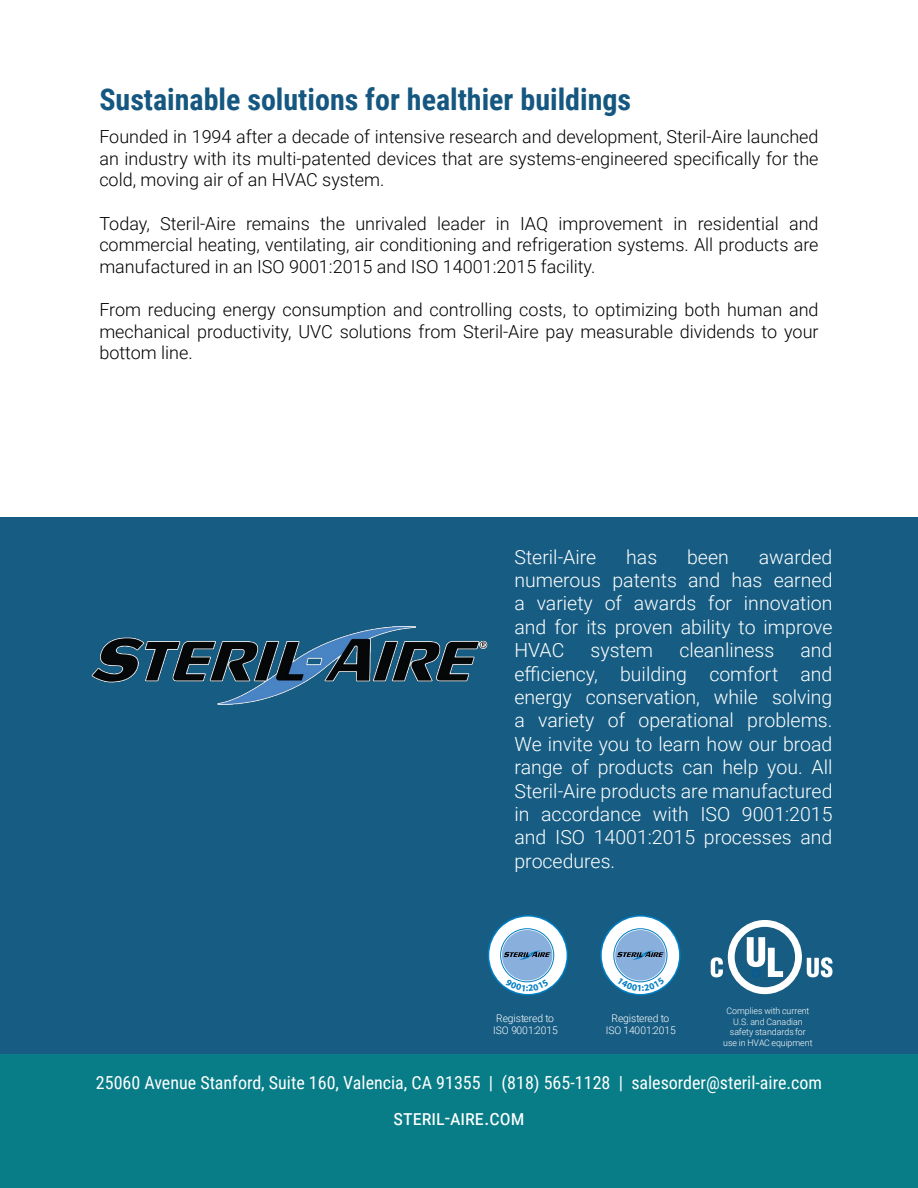
<style>
.page{position:relative;width:918px;height:1188px;background:#fff}
.page>*{position:absolute;margin:0;border:0;box-sizing:border-box;transform-origin:0 0}
.t1{font:700 30px "Roboto Condensed";color:#155780}
.t2{font:21px "Roboto Condensed";color:#fff}
.t3{font:300 19.5px/23.4px "Roboto";color:#fff;text-align:justify}
.t4{font:300 18px/21.6px "Roboto";color:#000;text-align:justify}
.t5{font:18px "Roboto Condensed";color:#fff}
.t6{font:300 10.5px/12.8px "Roboto";color:#fff}
.t7{font:300 9px/10.5px "Roboto";color:#fff;text-align:center}
</style>
<div class="page">
<div style="left:0;top:518px;width:918px;height:670px;background:#175d83"></div>
<div style="left:0;top:1054px;width:918px;height:134px;background:#087d88"></div>
<img style="left:91px;top:626px;width:397px;height:79px">
<svg style="left:711px;top:920px;width:122px;height:74px"></svg>
<svg style="left:488px;top:915px;width:80px;height:80px"></svg>
<svg style="left:600px;top:915px;width:81px;height:80px"></svg>
<h1 class="t1" style="left:99px;top:78px;width:533px">Sustainable solutions for healthier buildings</h1>
<p class="t4" style="left:99px;top:125px;width:721px">Founded in 1994 after a decade of intensive research and development, Steril-Aire launched an industry with its multi-patented devices that are systems-engineered specifically for the cold, moving air of an HVAC system.</p>
<p class="t4" style="left:99px;top:212px;width:721px">Today, Steril-Aire remains the unrivaled leader in IAQ improvement in residential and commercial heating, ventilating, air conditioning and refrigeration systems. All products are manufactured in an ISO 9001:2015 and ISO 14001:2015 facility.</p>
<p class="t4" style="left:99px;top:298px;width:721px">From reducing energy consumption and controlling costs, to optimizing both human and mechanical productivity, UVC solutions from Steril-Aire pay measurable dividends to your bottom line.</p>
<p class="t3" style="left:514px;top:544px;width:83px">Steril-Aire</p>
<p class="t3" style="left:626px;top:544px;width:33px">has</p>
<p class="t3" style="left:687px;top:544px;width:43px">been</p>
<p class="t3" style="left:514px;top:544px;width:320px;text-indent:244px">awarded numerous patents and has earned a variety of awards for innovation and for its proven ability to improve HVAC</p>
<p class="t3" style="left:514px;top:638px;width:320px;text-indent:286px">and efficiency, building comfort and energy conservation, while solving a variety of operational problems.<br>We invite you to learn how our broad range of products can help you. All Steril-Aire products are manufactured in accordance with ISO 9001:2015 and ISO 14001:2015 processes and procedures.</p>
<p class="t3" style="left:591px;top:638px;width:64px">system</p>
<p class="t3" style="left:679px;top:638px;width:96px">cleanliness</p>
<p class="t6" style="left:493px;top:1011px;width:66px">Registered to<br>ISO 9001:2015</p>
<p class="t6" style="left:606px;top:1011px;width:72px;text-align:center">Registered to<br>ISO 14001:2015</p>
<p class="t7" style="left:723px;top:1005px;width:91px">Complies with current<br>U.S. and Canadian safety standards for use in HVAC equipment</p>
<p class="t5" style="left:96px;top:1070px;width:728px">25060 Avenue Stanford, Suite 160, Valencia, CA 91355 | (818) 565-1128 | salesorder@steril-aire.com</p>
<p class="t2" style="left:394px;top:1102px;width:132px">steril-aire.com</p>
</div>
